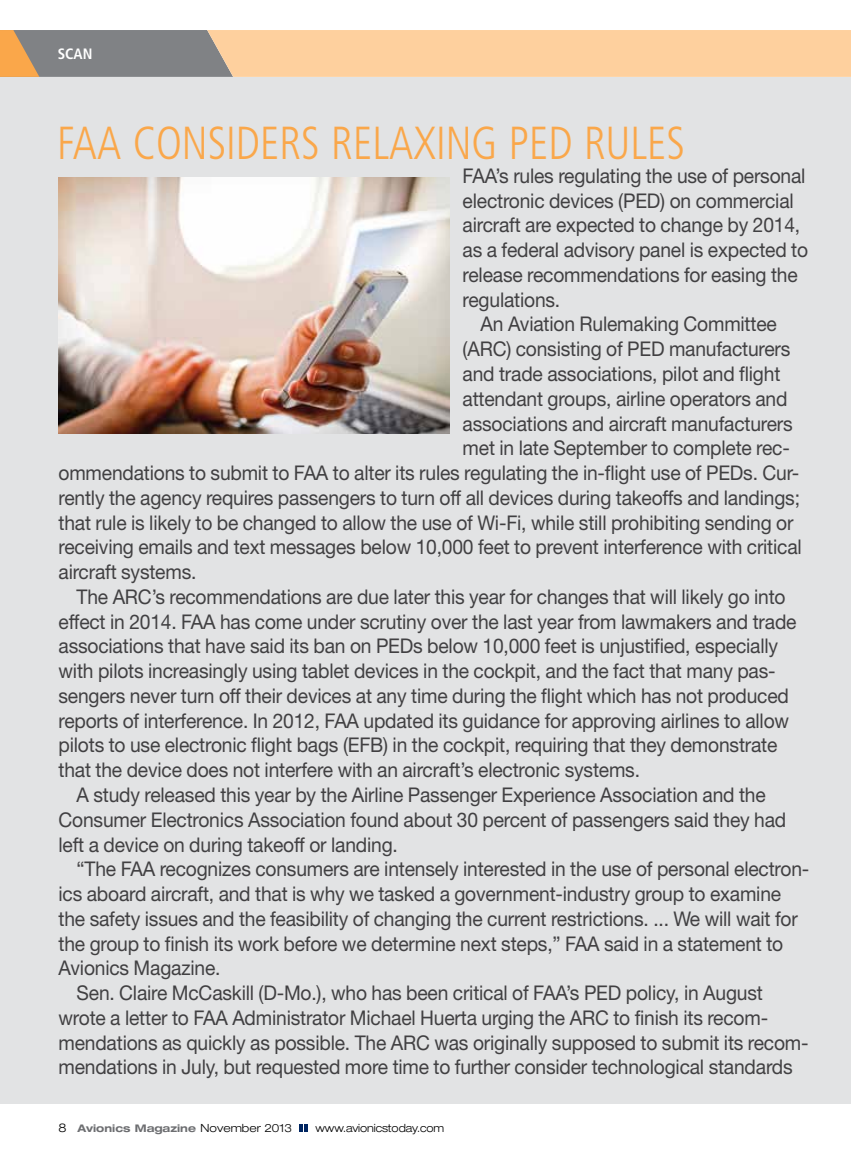
<style>
.page{position:relative;width:851px;height:1162px;background:#fff}
.page>*{position:absolute;margin:0;border:0;box-sizing:border-box;transform-origin:0 0}
.t1{font:300 condensed 46.2px "Frutiger LT Std";color:#faa74a;scale:.94 1}
.t2{font:20.25px "Helvetica Neue LT Std";letter-spacing:-.01em;color:#414042;scale:.95 1}
.t3{font:700 condensed 15px "Frutiger LT Std";color:#fff}
.t4{font:300 expanded 11.25px "Helvetica Neue LT Std";letter-spacing:-.01em;color:#000;scale:.95 1}
.t5{font:700 expanded 10.5px "Helvetica Neue LT Std";color:#6d6e71}
.s1{font-weight:300;font-size:12px;color:#000}
.s2{font-weight:300;font-size:11.25px;color:#000}
</style>
<div class="page">
<svg style="left:299px;top:1124px;width:8px;height:7px"></svg>
<div style="left:0;top:77px;width:851px;height:1025px;background:#e2e3e4"></div>
<svg style="left:0;top:30px;width:851px;height:47px;background:#e1bd95"></svg>
<img style="left:59px;top:177px;width:390px;height:256px">
<p class="t3" style="left:58px;top:45px;width:36px">SCAN</p>
<h1 class="t1" style="left:57px;top:116px;width:669px">FAA CONSIDERS RELAXING PED RULES</h1>
<p class="t2" style="left:462px;top:163px;width:362px">FAA’s rules regulating the use of personal</p>
<p class="t2" style="left:462px;top:188px;width:350px">electronic devices (PED) on commercial</p>
<p class="t2" style="left:462px;top:213px;width:357px">aircraft are expected to change by 2014,</p>
<p class="t2" style="left:462px;top:238px;width:365px">as a federal advisory panel is expected to</p>
<p class="t2" style="left:462px;top:262px;width:354px">release recommendations for easing the</p>
<p class="t2" style="left:462px;top:287px;width:104px">regulations.</p>
<p class="t2" style="left:480px;top:312px;width:313px">An Aviation Rulemaking Committee</p>
<p class="t2" style="left:462px;top:337px;width:346px">(ARC) consisting of PED manufacturers</p>
<p class="t2" style="left:462px;top:361px;width:336px">and trade associations, pilot and flight</p>
<p class="t2" style="left:462px;top:386px;width:343px">attendant groups, airline operators and</p>
<p class="t2" style="left:462px;top:411px;width:349px">associations and aircraft manufacturers</p>
<p class="t2" style="left:462px;top:436px;width:346px">met in late September to complete rec-</p>
<p class="t2" style="left:59px;top:460px;width:781px">ommendations to submit to FAA to alter its rules regulating the in-flight use of PEDs. Cur-</p>
<p class="t2" style="left:59px;top:485px;width:782px">rently the agency requires passengers to turn off all devices during takeoffs and landings;</p>
<p class="t2" style="left:59px;top:510px;width:775px">that rule is likely to be changed to allow the use of Wi-Fi, while still prohibiting sending or</p>
<p class="t2" style="left:59px;top:535px;width:783px">receiving emails and text messages below 10,000 feet to prevent interference with critical</p>
<p class="t2" style="left:59px;top:559px;width:147px">aircraft systems.</p>
<p class="t2" style="left:77px;top:584px;width:747px">The ARC’s recommendations are due later this year for changes that will likely go into</p>
<p class="t2" style="left:59px;top:609px;width:778px">effect in 2014. FAA has come under scrutiny over the last year from lawmakers and trade</p>
<p class="t2" style="left:59px;top:634px;width:759px">associations that have said its ban on PEDs below 10,000 feet is unjustified, especially</p>
<p class="t2" style="left:59px;top:658px;width:756px">with pilots increasingly using tablet devices in the cockpit, and the fact that many pas-</p>
<p class="t2" style="left:59px;top:683px;width:770px">sengers never turn off their devices at any time during the flight which has not produced</p>
<p class="t2" style="left:59px;top:708px;width:770px">reports of interference. In 2012, FAA updated its guidance for approving airlines to allow</p>
<p class="t2" style="left:59px;top:733px;width:758px">pilots to use electronic flight bags (EFB) in the cockpit, requiring that they demonstrate</p>
<p class="t2" style="left:59px;top:757px;width:613px">that the device does not interfere with an aircraft’s electronic systems.</p>
<p class="t2" style="left:77px;top:782px;width:727px">A study released this year by the Airline Passenger Experience Association and the</p>
<p class="t2" style="left:59px;top:807px;width:767px">Consumer Electronics Association found about 30 percent of passengers said they had</p>
<p class="t2" style="left:59px;top:832px;width:358px">left a device on during takeoff or landing.</p>
<p class="t2" style="left:77px;top:856px;width:772px">“The FAA recognizes consumers are intensely interested in the use of personal electron-</p>
<p class="t2" style="left:59px;top:881px;width:762px">ics aboard aircraft, and that is why we tasked a government-industry group to examine</p>
<p class="t2" style="left:59px;top:906px;width:779px">the safety issues and the feasibility of changing the current restrictions. ... We will wait for</p>
<p class="t2" style="left:59px;top:931px;width:764px">the group to finish its work before we determine next steps,” FAA said in a statement to</p>
<p class="t2" style="left:59px;top:955px;width:172px">Avionics Magazine.</p>
<p class="t2" style="left:77px;top:980px;width:723px">Sen. Claire McCaskill (D-Mo.), who has been critical of FAA’s PED policy, in August</p>
<p class="t2" style="left:59px;top:1005px;width:748px">wrote a letter to FAA Administrator Michael Huerta urging the ARC to finish its recom-</p>
<p class="t2" style="left:59px;top:1030px;width:791px">mendations as quickly as possible. The ARC was originally supposed to submit its recom-</p>
<p class="t2" style="left:59px;top:1054px;width:774px">mendations in July, but requested more time to further consider technological standards</p>
<p class="t5" style="left:59px;top:1120px;width:235px"><span class="s1">8</span> Avionics Magazine <span class="s2">November 2013</span></p>
<p class="t4" style="left:315px;top:1120px;width:137px">www.avionicstoday.com</p>
</div>
